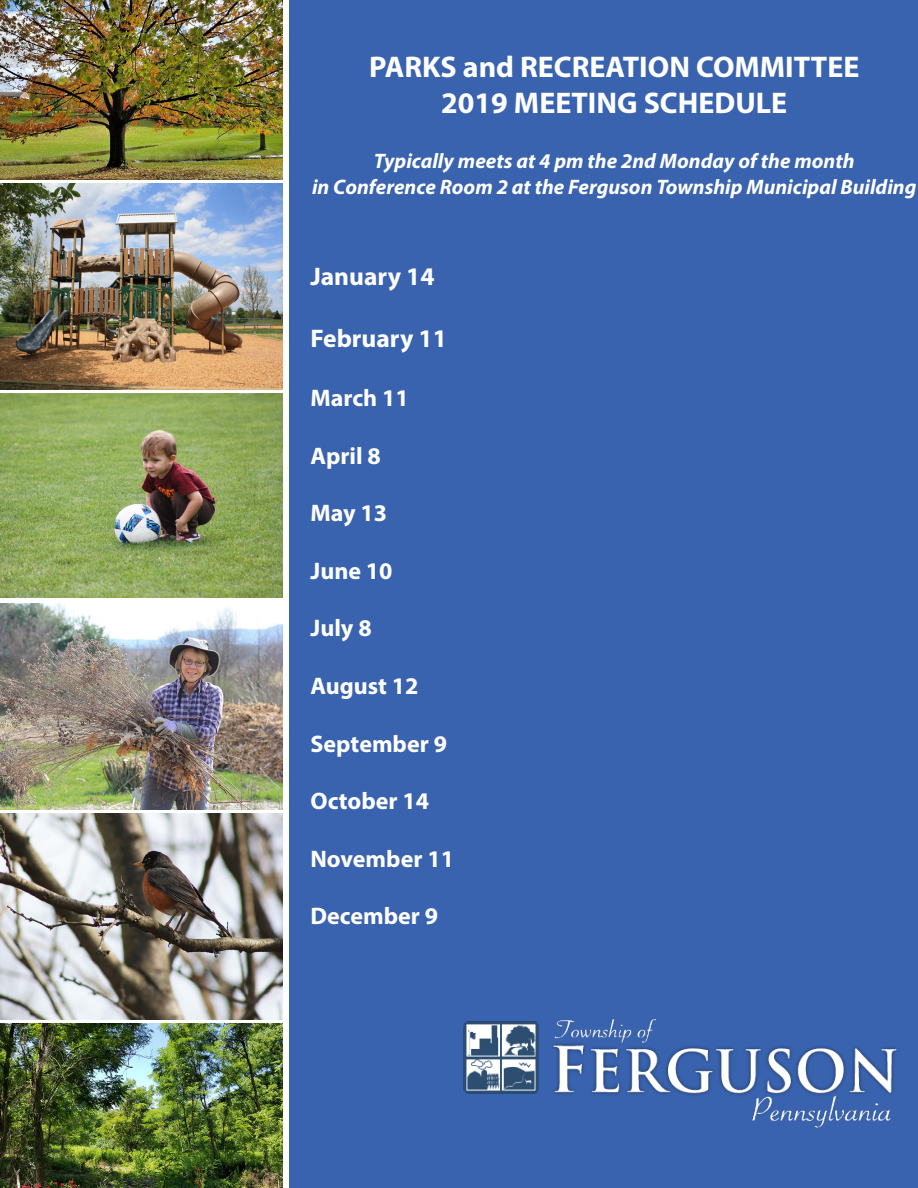
<style>
.page{position:relative;width:918px;height:1188px;background:#fff}
.page>*{position:absolute;margin:0;border:0;box-sizing:border-box;transform-origin:0 0}
.t1{font:700 30px/36px "Myriad Pro";color:#fff;text-align:center}
.t2{font:700 25.5px "Myriad Pro";color:#fff}
.t3{font:700 24px "Myriad Pro";color:#fff}
.t4{font:italic 700 21px/25.2px "Myriad Pro";color:#fff;text-align:center}
</style>
<div class="page">
<div style="left:289px;top:0;width:629px;height:1188px;background:#3963af"></div>
<img style="left:0;top:1024px;width:282px;height:164px">
<img style="left:0;top:814px;width:282px;height:206px">
<img style="left:0;top:183px;width:282px;height:206px">
<img style="left:0;top:0;width:282px;height:179px">
<img style="left:0;top:393px;width:282px;height:204px">
<img style="left:0;top:603px;width:282px;height:206px">
<img style="left:463px;top:1018px;width:434px;height:110px">
<p class="t1" style="left:369px;top:47px;width:492px">PARKS and RECREATION COMMITTEE<br>2019 MEETING SCHEDULE</p>
<p class="t4" style="left:312px;top:148px;width:606px">Typically meets at 4 pm the 2nd Monday of the month<br>in Conference Room 2 at the Ferguson Township Municipal Building</p>
<p class="t2" style="left:310px;top:260px;width:126px">January 14</p>
<p class="t2" style="left:310px;top:321px;width:138px">February 11</p>
<p class="t3" style="left:310px;top:382px;width:100px">March 11</p>
<p class="t3" style="left:310px;top:440px;width:72px">April 8</p>
<p class="t3" style="left:310px;top:497px;width:78px">May 13</p>
<p class="t3" style="left:310px;top:555px;width:84px">June 10</p>
<p class="t3" style="left:310px;top:613px;width:63px">July 8</p>
<p class="t3" style="left:310px;top:670px;width:110px">August 12</p>
<p class="t3" style="left:310px;top:728px;width:138px">September 9</p>
<p class="t3" style="left:310px;top:785px;width:120px">October 14</p>
<p class="t3" style="left:310px;top:843px;width:145px">November 11</p>
<p class="t3" style="left:310px;top:901px;width:129px">December 9</p>
</div>
